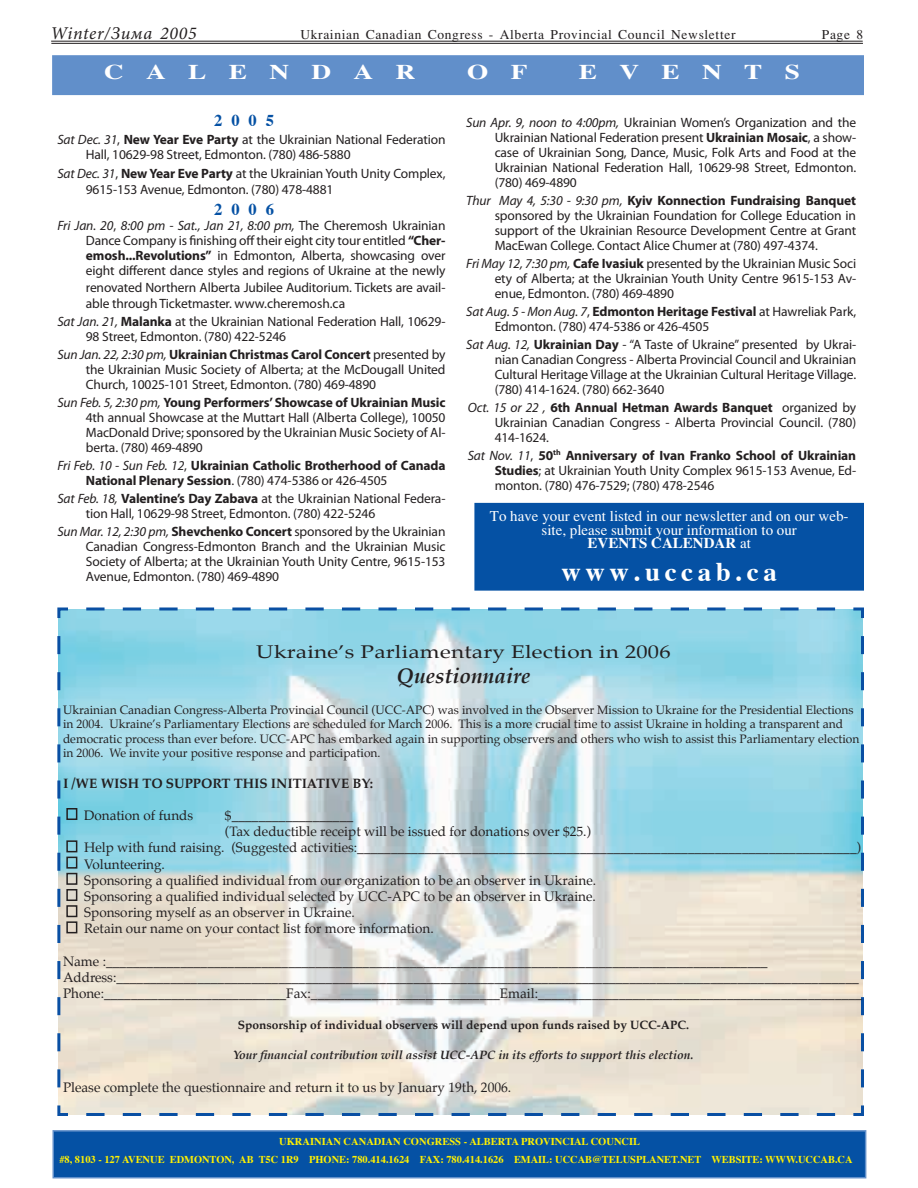
<style>
.page{position:relative;width:918px;height:1188px;background:#fff}
.page>*{position:absolute;margin:0;border:0;box-sizing:border-box;transform-origin:0 0}
.t1{font:700 27px "Times";letter-spacing:.17em;color:#fff}
.t2{font:700 21px "Times";letter-spacing:.82em;color:#fff;scale:1.3 1}
.t3{font:italic 700 21px "Palatino";color:#231f20}
.t4{font:18px "Palatino";letter-spacing:.01em;color:#231f20;scale:1.25 1}
.t5{font:italic 18px "Minion Pro";letter-spacing:.045em;color:#231f20}
.t6{font:700 16.5px "Times";letter-spacing:.54em;color:#0551a4}
.t7{font:15px/13.5px "Times";color:#fff;text-align:center}
.t8{font:13.5px/15px "Myriad Pro";letter-spacing:-.01em;color:#231f20;text-align:justify}
.t9{font:13.5px/16.2px "Palatino";color:#231f20}
.t10{font:700 13.5px/15px "Myriad Pro";letter-spacing:-.01em;color:#231f20}
.t11{font:13.5px "Times";letter-spacing:.05em;color:#231f20}
.t12{font:700 13.5px "Palatino";color:#231f20}
.t13{font:12px/14.4px "Palatino";color:#231f20}
.t14{font:italic 700 12px "Palatino";color:#231f20}
.t15{font:700 12px "Palatino";color:#231f20}
.t16{font:700 10.5px/18px "Times";color:#fff101}
.s1{font-style:italic}
.s2{font-weight:700}
.s3{font-weight:400;font-style:italic}
.s4{font-weight:400}
</style>
<div class="page">
<div style="left:53px;top:1131px;width:813px;height:47px;background:#0551a4"></div>
<div style="left:52px;top:1130px;width:814px;height:48px;border:2px solid #618fca"></div>
<svg style="left:57px;top:607px;width:807px;height:509px"></svg>
<div style="left:53px;top:56px;width:810px;height:38px;background:#618fca"></div>
<div style="left:52px;top:55px;width:812px;height:40px;border:2px solid #618fca"></div>
<hr style="left:51px;top:41px;width:812px;height:1px;background:#231f20">
<hr style="left:51px;top:43px;width:812px;height:1px;background:#231f20">
<div style="left:66px;top:808px;width:11px;height:12px;border:2px solid #231f20"></div>
<div style="left:66px;top:840px;width:11px;height:12px;border:2px solid #231f20"></div>
<div style="left:66px;top:857px;width:11px;height:12px;border:2px solid #231f20"></div>
<div style="left:66px;top:873px;width:11px;height:12px;border:2px solid #231f20"></div>
<div style="left:66px;top:889px;width:11px;height:12px;border:2px solid #231f20"></div>
<div style="left:66px;top:905px;width:11px;height:12px;border:2px solid #231f20"></div>
<div style="left:66px;top:921px;width:11px;height:12px;border:2px solid #231f20"></div>
<div style="left:475px;top:504px;width:388px;height:86px;background:#0551a4"></div>
<div style="left:474px;top:503px;width:390px;height:88px;border:2px solid #0551a4"></div>
<h3 class="t5" style="left:51px;top:22px;width:148px">Winter/Зима 2005</h3>
<p class="t11" style="left:300px;top:26px;width:437px">Ukrainian Canadian Congress - Alberta Provincial Council Newsletter</p>
<p class="t11" style="left:822px;top:26px;width:43px">Page 8</p>
<h2 class="t2" style="left:104px;top:58px;width:241px">CALENDAR</h2>
<h2 class="t2" style="left:467px;top:58px;width:48px">O F</h2>
<h2 class="t2" style="left:579px;top:58px;width:172px">EVENTS</h2>
<p class="t6" style="left:214px;top:109px;width:61px">2005</p>
<p class="t8" style="left:86px;top:132px;width:361px;text-indent:-29px"><span class="s1">Sat Dec. 31</span>, <span class="s2">New Year Eve Party</span> at the Ukrainian National Federation<br>Hall, 10629-98 Street, Edmonton. (780) 486-5880</p>
<p class="t8" style="left:86px;top:166px;width:361px;line-height:16.2px;text-indent:-28px"><span class="s1">Sat Dec. 31</span>, <span class="s2">New Year Eve Party</span> at the Ukrainian Youth Unity Complex,<br>9615-153 Avenue, Edmonton. (780) 478-4881</p>
<p class="t8" style="left:86px;top:218px;width:361px;line-height:15.5px;text-indent:-28px"><span class="s1">Fri Jan. 20</span>, <span class="s1">8:00 pm - Sat., Jan 21, 8:00 pm,</span> The Cheremosh Ukrainian Dance Company is finishing off their eight city tour entitled <span class="s2">“Cher&shy;emosh...Revolutions”</span> in Edmonton, Alberta, showcasing over eight different dance styles and regions of Ukraine at the newly renovated Northern Alberta Jubilee Auditorium. Tickets are avail&shy;able through Ticketmaster. www.cheremosh.ca</p>
<p class="t8" style="left:86px;top:314px;width:361px;text-indent:-28px"><span class="s1">Sat Jan. 21,</span> <span class="s2">Malanka</span> at the Ukrainian National Federation Hall, 10629-<br>98 Street, Edmonton. (780) 422-5246</p>
<p class="t8" style="left:86px;top:347px;width:361px;text-indent:-28px"><span class="s1">Sun Jan. 22, 2:30 pm,</span> <span class="s2">Ukrainian Christmas Carol Concert</span> presented by the Ukrainian Music Society of Alberta; at the McDougall United Church, 10025-101 Street, Edmonton. (780) 469-4890</p>
<p class="t8" style="left:86px;top:395px;width:361px;text-indent:-29px"><span class="s1">Sun Feb. 5, 2:30 pm,</span> <span class="s2">Young Performers’ Showcase of Ukrainian Music </span>4th annual Showcase at the Muttart Hall (Alberta College), 10050<br>MacDonald Drive; sponsored by the Ukrainian Music Society of Al&shy;berta. (780) 469-4890</p>
<p class="t10" style="left:86px;top:458px;width:361px;text-indent:-28px"><span class="s3">Fri Feb. 10 - Sun Feb. 12</span><span class="s4">,</span> Ukrainian Catholic Brotherhood of Canada<br>National Plenary Session<span class="s4">. (780) 474-5386 or 426-4505</span></p>
<p class="t8" style="left:86px;top:491px;width:361px;text-indent:-29px"><span class="s1">Sat Feb. 18,</span> <span class="s2">Valentine’s Day Zabava</span> at the Ukrainian National Federa&shy;tion Hall, 10629-98 Street, Edmonton. (780) 422-5246</p>
<p class="t8" style="left:86px;top:524px;width:361px;text-indent:-28px"><span class="s1">Sun Mar. 12, 2:30 pm,</span> <span class="s2">Shevchenko Concert</span> sponsored by the Ukrainian Canadian Congress-Edmonton Branch and the Ukrainian Music Society of Alberta; at the Ukrainian Youth Unity Centre, 9615-153<br>Avenue, Edmonton. (780) 469-4890</p>
<p class="t6" style="left:214px;top:198px;width:61px">2006</p>
<p class="t8" style="left:495px;top:115px;width:363px;text-indent:-28px"><span class="s1">Sun Apr. 9, noon to 4:00pm,</span> Ukrainian Women’s Organization and the Ukrainian National Federation present <span class="s2">Ukrainian Mosaic</span>, a show&shy;case of Ukrainian Song, Dance, Music, Folk Arts and Food at the Ukrainian National Federation Hall, 10629-98 Street, Edmonton. (780) 469-4890</p>
<p class="t8" style="left:495px;top:193px;width:363px;text-indent:-28px"><span class="s1">Thur May 4, 5:30 - 9:30 pm,</span> <span class="s2">Kyiv Konnection Fundraising Banquet </span>sponsored by the Ukrainian Foundation for College Education in support of the Ukrainian Resource Development Centre at Grant MacEwan College. Contact Alice Chumer at (780) 497-4374.</p>
<p class="t8" style="left:495px;top:256px;width:363px;text-indent:-29px"><span class="s1">Fri May 12, 7:30 pm,</span> <span class="s2">Cafe Ivasiuk</span> presented by the Ukrainian Music Soci ety of Alberta; at the Ukrainian Youth Unity Centre 9615-153 Av&shy;enue, Edmonton. (780) 469-4890</p>
<p class="t8" style="left:495px;top:304px;width:363px;text-indent:-29px"><span class="s1">Sat Aug. 5 - Mon Aug. 7</span>, <span class="s2">Edmonton Heritage Festival</span> at Hawreliak Park,<br>Edmonton. (780) 474-5386 or 426-4505</p>
<p class="t8" style="left:495px;top:337px;width:363px;text-indent:-28px"><span class="s1">Sat Aug. 12,</span> <span class="s2">Ukrainian Day</span> - “A Taste of Ukraine” presented by Ukrai&shy;nian Canadian Congress - Alberta Provincial Council and Ukrainian Cultural Heritage Village at the Ukrainian Cultural Heritage Village. (780) 414-1624. (780) 662-3640</p>
<p class="t8" style="left:495px;top:400px;width:363px;text-indent:-27px"><span class="s1">Oct. 15 or 22 ,</span> <span class="s2">6th Annual Hetman Awards Banquet</span> organized by Ukrainian Canadian Congress - Alberta Provincial Council. (780)<br>414-1624.</p>
<p class="t8" style="left:495px;top:448px;width:363px;text-indent:-27px"><span class="s1">Sat Nov. 11</span>, <span class="s2">50</span><sup>th</sup> <span class="s2">Anniversary of Ivan Franko School of Ukrainian Studies</span>; at Ukrainian Youth Unity Complex 9615-153 Avenue, Ed&shy;monton. (780) 476-7529; (780) 478-2546</p>
<p class="t7" style="left:490px;top:510px;width:360px">To have your event listed in our newsletter and on our web&shy;site, please submit your information to our<br><span class="s2">EVENTS CALENDAR</span> at</p>
<h1 class="t1" style="left:561px;top:554px;width:217px">www.uccab.ca</h1>
<h3 class="t4" style="left:256px;top:640px;width:333px">Ukraine’s Parliamentary Election in 2006</h3>
<h2 class="t3" style="left:397px;top:663px;width:135px">Questionnaire</h2>
<p class="t13" style="left:63px;top:704px;width:798px">Ukrainian Canadian Congress-Alberta Provincial Council (UCC-APC) was involved in the Observer Mission to Ukraine for the Presidential Elections in 2004. Ukraine’s Parliamentary Elections are scheduled for March 2006. This is a more crucial time to assist Ukraine in holding a transparent and democratic process than ever before. UCC-APC has embarked again in supporting observers and others who wish to assist this Parliamentary election in 2006. We invite your positive response and participation.</p>
<p class="t12" style="left:63px;top:775px;width:312px">I /WE WISH TO SUPPORT THIS INITIATIVE BY:</p>
<p class="t9" style="left:84px;top:808px;width:111px">Donation of funds</p>
<p class="t9" style="left:225px;top:808px;width:130px">$__________________</p>
<p class="t9" style="left:225px;top:825px;width:368px">(Tax deductible receipt will be issued for donations over $25.)</p>
<p class="t9" style="left:84px;top:841px;width:779px">Help with fund raising. (Suggested activities:__________________________________________________________________________)</p>
<p class="t9" style="left:84px;top:857px;width:82px">Volunteering.</p>
<p class="t9" style="left:84px;top:873px;width:514px">Sponsoring a qualified individual from our organization to be an observer in Ukraine.</p>
<p class="t9" style="left:84px;top:889px;width:513px">Sponsoring a qualified individual selected by UCC-APC to be an observer in Ukraine.</p>
<p class="t9" style="left:84px;top:906px;width:272px">Sponsoring myself as an observer in Ukraine.</p>
<p class="t9" style="left:84px;top:922px;width:351px">Retain our name on your contact list for more information.</p>
<p class="t9" style="left:63px;top:954px;width:801px">Name :__________________________________________________________________________________________________<br>Address:______________________________________________________________________________________________________________<br>Phone:___________________________Fax:____________________________Email:________________________________________________</p>
<p class="t15" style="left:238px;top:1017px;width:453px">Sponsorship of individual observers will depend upon funds raised by UCC-APC.</p>
<p class="t14" style="left:233px;top:1048px;width:462px">Your financial contribution will assist UCC-APC in its efforts to support this election.</p>
<p class="t9" style="left:63px;top:1080px;width:450px">Please complete the questionnaire and return it to us by January 19th, 2006.</p>
<p class="t16" style="left:59px;top:1133px;width:795px;text-indent:220px">UKRAINIAN CANADIAN CONGRESS - ALBERTA PROVINCIAL COUNCIL<br>#8, 8103 - 127 AVENUE EDMONTON, AB T5C 1R9 PHONE: 780.414.1624 FAX: 780.414.1626 EMAIL: UCCAB@TELUSPLANET.NET WEBSITE: WWW.UCCAB.CA</p>
</div>
